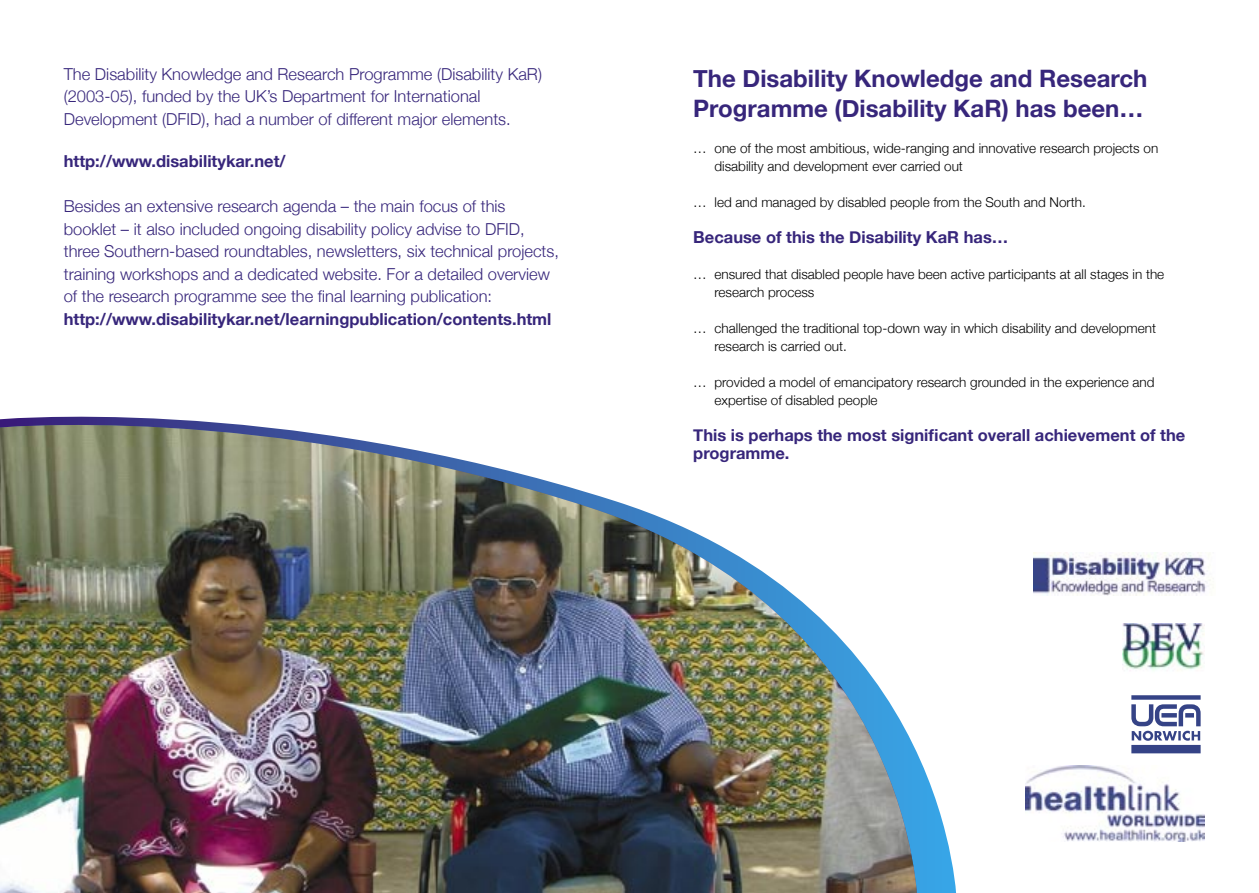
<style>
.page{position:relative;width:1259px;height:893px;background:#fff}
.page>*{position:absolute;margin:0;border:0;box-sizing:border-box;transform-origin:0 0}
.heading_2{font:700 24px/30px "Helvetica Neue";color:#37267b}
.t1{font:300 16.5px/22.5px "Helvetica Neue";color:#37267b}
.t2{font:700 16.5px/18px "Helvetica Neue";color:#37267b}
.text{font:300 13.5px/18px "Helvetica Neue";color:#000}
.s1{font-weight:700}
</style>
<div class="page">
<svg style="left:917px;top:753px;width:39px;height:140px"></svg>
<img style="left:0;top:423px;width:917px;height:470px">
<img style="left:1122px;top:624px;width:83px;height:47px">
<img style="left:1026px;top:765px;width:179px;height:76px">
<img style="left:1033px;top:553px;width:181px;height:43px">
<div style="left:1131px;top:745px;width:69px;height:8px;background:#354386"></div>
<div style="left:1131px;top:695px;width:69px;height:5px;background:#354386"></div>
<svg style="left:1131px;top:704px;width:69px;height:37px"></svg>
<p class="t1" style="left:64px;top:62px;width:480px">The Disability Knowledge and Research Programme (Disability KaR) (2003-05), funded by the UK’s Department for International<br>Development (DFID), had a number of different major elements.</p>
<p class="t2" style="left:64px;top:152px;width:223px">http://www.disabilitykar.net/</p>
<p class="t1" style="left:64px;top:195px;width:497px">Besides an extensive research agenda – the main focus of this booklet – it also included ongoing disability policy advise to DFID, three Southern-based roundtables, newsletters, six technical projects, training workshops and a dedicated website. For a detailed overview of the research programme see the final learning publication: <span class="s1">http://www.disabilitykar.net/learningpublication/contents.html</span></p>
<p class="heading_2" style="left:693px;top:63px;width:456px">The Disability Knowledge and Research<br>Programme (Disability KaR) has been…</p>
<p class="text" style="left:714px;top:139px;width:445px;text-indent:-21px">… one of the most ambitious, wide-ranging and innovative research projects on disability and development ever carried out</p>
<p class="text" style="left:693px;top:193px;width:394px">… led and managed by disabled people from the South and North.</p>
<p class="t2" style="left:693px;top:228px;width:316px">Because of this the Disability KaR has…</p>
<p class="text" style="left:714px;top:265px;width:451px;text-indent:-21px">… ensured that disabled people have been active participants at all stages in the research process</p>
<p class="text" style="left:714px;top:319px;width:443px;text-indent:-21px">… challenged the traditional top-down way in which disability and development research is carried out.</p>
<p class="text" style="left:714px;top:373px;width:441px;text-indent:-21px">… provided a model of emancipatory research grounded in the experience and expertise of disabled people</p>
<p class="t2" style="left:693px;top:426px;width:493px">This is perhaps the most significant overall achievement of the programme.</p>
</div>
